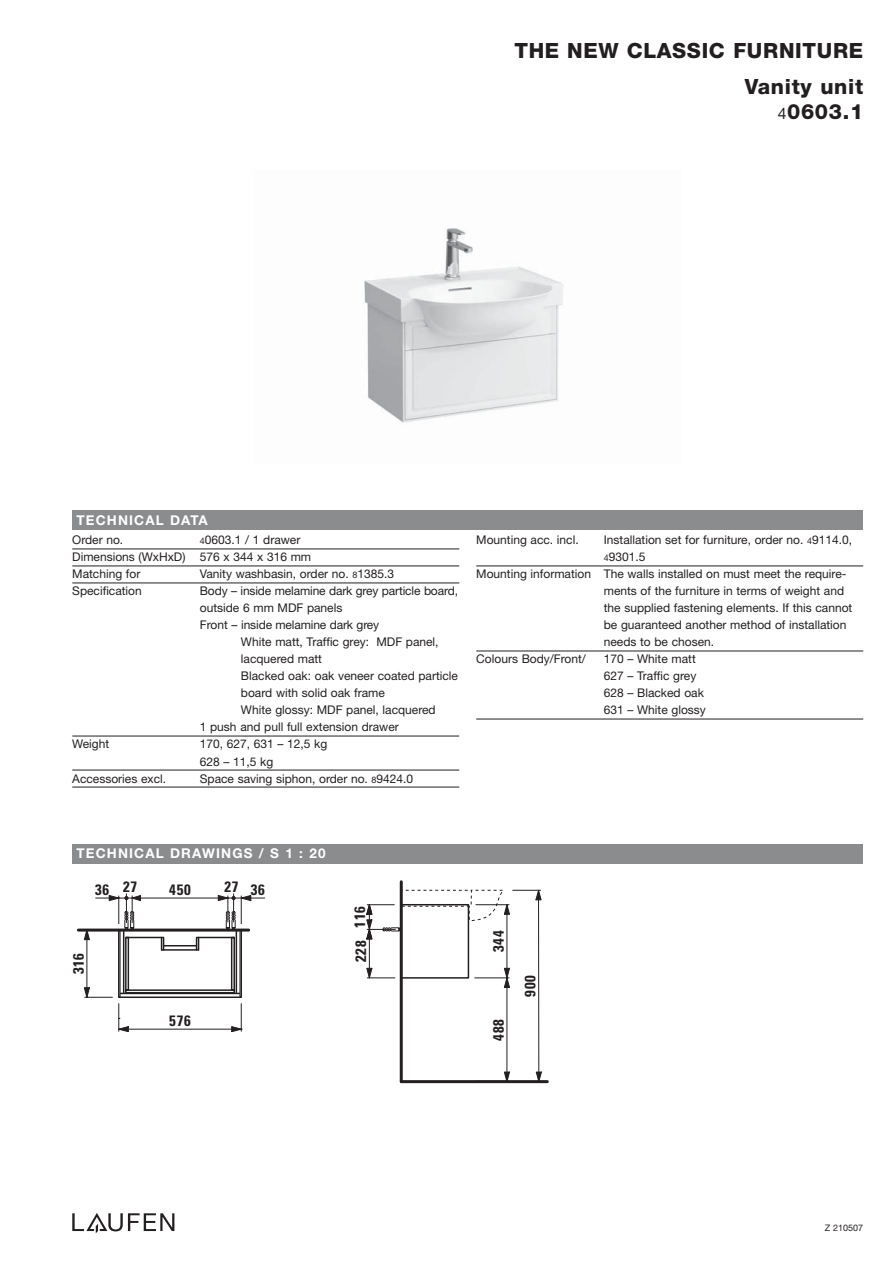
<style>
.page{position:relative;width:893px;height:1263px;background:#fff}
.page>*{position:absolute;margin:0;border:0;box-sizing:border-box;transform-origin:0 0}
.t1{font:800 21px/25.5px "Helvetica Neue";letter-spacing:.03em;color:#231f20;text-align:right}
.t2{font:700 condensed 15px "Univers";letter-spacing:.05em;color:#231f20}
.t3{font:700 13.5px "Helvetica Neue";letter-spacing:.085em;color:#fff}
.t4{font:12px/17px "Helvetica Neue";color:#231f20}
.t5{font:9px "Helvetica Neue";color:#231f20}
.s1{font-weight:400;font-size:15.75px}
.s2{font-size:9px}
</style>
<div class="page">
<svg style="left:72px;top:1213px;width:102px;height:20px"></svg>
<div style="left:72px;top:844px;width:791px;height:19px;background:#8a8c8e"></div>
<div style="left:72px;top:510px;width:791px;height:19px;background:#8a8c8e"></div>
<hr style="left:72px;top:549px;width:387px;height:1px;background:#231f20">
<hr style="left:72px;top:566px;width:387px;height:1px;background:#231f20">
<hr style="left:72px;top:583px;width:387px;height:1px;background:#231f20">
<hr style="left:72px;top:736px;width:387px;height:1px;background:#231f20">
<hr style="left:72px;top:770px;width:387px;height:1px;background:#231f20">
<hr style="left:72px;top:787px;width:387px;height:1px;background:#231f20">
<hr style="left:476px;top:566px;width:387px;height:1px;background:#231f20">
<hr style="left:476px;top:651px;width:387px;height:1px;background:#231f20">
<hr style="left:476px;top:719px;width:387px;height:1px;background:#231f20">
<img style="left:364px;top:228px;width:200px;height:195px">
<hr style="left:78px;top:928px;width:171px;height:3px;background:#231f20">
<div style="left:118px;top:929px;width:124px;height:69px;border:2px solid #231f20"></div>
<hr style="left:120px;top:993px;width:120px;height:1px;background:#231f20">
<hr style="left:162px;top:949px;width:37px;height:2px;background:#231f20">
<hr style="left:164px;top:945px;width:33px;height:1px;background:#231f20">
<hr style="left:240px;top:930px;width:1px;height:67px;background:#231f20">
<hr style="left:120px;top:930px;width:1px;height:67px;background:#231f20">
<hr style="left:236px;top:930px;width:1px;height:63px;background:#231f20">
<hr style="left:123px;top:930px;width:1px;height:63px;background:#231f20">
<div style="left:231px;top:937px;width:4px;height:54px;border:2px solid #231f20"></div>
<div style="left:125px;top:937px;width:4px;height:54px;border:2px solid #231f20"></div>
<div style="left:125px;top:989px;width:110px;height:4px;border:2px solid #231f20"></div>
<hr style="left:96px;top:898px;width:36px;height:1px;background:#231f20">
<hr style="left:132px;top:898px;width:96px;height:1px;background:#231f20">
<svg style="left:195px;top:894px;width:70px;height:57px"></svg>
<hr style="left:87px;top:930px;width:1px;height:67px;background:#231f20">
<svg style="left:84px;top:931px;width:6px;height:9px"></svg>
<svg style="left:109px;top:894px;width:56px;height:57px"></svg>
<svg style="left:84px;top:987px;width:28px;height:11px"></svg>
<hr style="left:119px;top:1029px;width:122px;height:1px;background:#231f20">
<svg style="left:118px;top:1004px;width:11px;height:28px"></svg>
<svg style="left:231px;top:1004px;width:11px;height:28px"></svg>
<hr style="left:400px;top:882px;width:3px;height:200px;background:#231f20">
<hr style="left:401px;top:1080px;width:146px;height:3px;background:#231f20">
<div style="left:400px;top:904px;width:69px;height:75px;border:2px solid #231f20"></div>
<div style="left:401px;top:890px;width:71px;height:16px;border:1px dashed #231f20"></div>
<hr style="left:507px;top:978px;width:1px;height:104px;background:#231f20">
<hr style="left:369px;top:929px;width:1px;height:49px;background:#231f20">
<svg style="left:366px;top:968px;width:29px;height:11px"></svg>
<hr style="left:475px;top:977px;width:34px;height:1px;background:#231f20">
<hr style="left:538px;top:890px;width:1px;height:192px;background:#231f20">
<svg style="left:501px;top:1072px;width:9px;height:9px"></svg>
<svg style="left:532px;top:1072px;width:10px;height:9px"></svg>
<svg style="left:366px;top:904px;width:36px;height:35px"></svg>
<hr style="left:507px;top:905px;width:1px;height:73px;background:#231f20">
<svg style="left:504px;top:968px;width:6px;height:20px"></svg>
<svg style="left:468px;top:889px;width:73px;height:60px"></svg>
<h1 class="t1" style="left:514px;top:39px;width:350px">THE NEW CLASSIC FURNITURE</h1>
<h1 class="t1" style="left:745px;top:75px;width:120px">Vanity unit<br><span class="s1">4</span>0603.1</h1>
<p class="t3" style="left:77px;top:515px;width:133px">TECHNICAL DATA</p>
<p class="t4" style="left:72px;top:533px;width:53px">Order no.</p>
<p class="t4" style="left:72px;top:533px;width:240px;text-indent:128px"><span class="s2">4</span>0603.1 / 1 drawer<br>Dimensions (WxHxD) 576 x 344 x 316 mm<br>Matching for</p>
<p class="t4" style="left:200px;top:567px;width:196px">Vanity washbasin, order no. <span class="s2">8</span>1385.3</p>
<p class="t4" style="left:72px;top:584px;width:71px">Specification</p>
<p class="t4" style="left:200px;top:584px;width:260px">Body – inside melamine dark grey particle board,</p>
<p class="t4" style="left:200px;top:601px;width:144px">outside 6 mm MDF panels</p>
<p class="t4" style="left:200px;top:618px;width:181px">Front – inside melamine dark grey</p>
<p class="t4" style="left:241px;top:635px;width:199px">White matt, Traffic grey: MDF panel,</p>
<p class="t4" style="left:241px;top:652px;width:83px">lacquered matt</p>
<p class="t4" style="left:241px;top:669px;width:219px">Blacked oak: oak veneer coated particle</p>
<p class="t4" style="left:241px;top:686px;width:145px">board with solid oak frame</p>
<p class="t4" style="left:241px;top:703px;width:196px">White glossy: MDF panel, lacquered</p>
<p class="t4" style="left:200px;top:720px;width:200px">1 push and pull full extension drawer</p>
<p class="t4" style="left:72px;top:737px;width:38px">Weight</p>
<p class="t4" style="left:200px;top:737px;width:129px">170, 627, 631 – 12,5 kg<br>628 – 11,5 kg</p>
<p class="t4" style="left:72px;top:771px;width:95px">Accessories excl.</p>
<p class="t4" style="left:200px;top:771px;width:215px">Space saving siphon, order no. <span class="s2">8</span>9424.0</p>
<p class="t4" style="left:476px;top:533px;width:104px">Mounting acc. incl.</p>
<p class="t4" style="left:604px;top:533px;width:250px">Installation set for furniture, order no. <span class="s2">4</span>9114.0,</p>
<p class="t4" style="left:604px;top:550px;width:43px"><span class="s2">4</span>9301.5</p>
<p class="t4" style="left:476px;top:567px;width:372px">Mounting information The walls installed on must meet the require-</p>
<p class="t4" style="left:604px;top:584px;width:242px">ments of the furniture in terms of weight and</p>
<p class="t4" style="left:604px;top:601px;width:250px">the supplied fastening elements. If this cannot</p>
<p class="t4" style="left:604px;top:618px;width:244px">be guaranteed another method of installation</p>
<p class="t4" style="left:604px;top:635px;width:112px">needs to be chosen.</p>
<p class="t4" style="left:476px;top:652px;width:111px">Colours Body/Front/</p>
<p class="t4" style="left:604px;top:652px;width:104px">170 – White matt<br>627 – Traffic grey<br>628 – Blacked oak<br>631 – White glossy</p>
<p class="t3" style="left:77px;top:849px;width:250px">TECHNICAL DRAWINGS / S 1 : 20</p>
<p class="t2" style="left:95px;top:882px;width:43px">36 27</p>
<p class="t2" style="left:169px;top:884px;width:23px">450</p>
<p class="t2" style="left:224px;top:882px;width:42px">27 36</p>
<p class="t2" style="left:73px;top:974px;width:23px;rotate:-90deg">316</p>
<p class="t2" style="left:355px;top:962px;width:57px;rotate:-90deg">228 116</p>
<p class="t2" style="left:493px;top:952px;width:23px;rotate:-90deg">344</p>
<p class="t2" style="left:525px;top:997px;width:23px;rotate:-90deg">900</p>
<p class="t2" style="left:169px;top:1015px;width:23px">576</p>
<p class="t2" style="left:493px;top:1040px;width:23px;rotate:-90deg">488</p>
<p class="t5" style="left:825px;top:1225px;width:40px">Z 210507</p>
</div>
